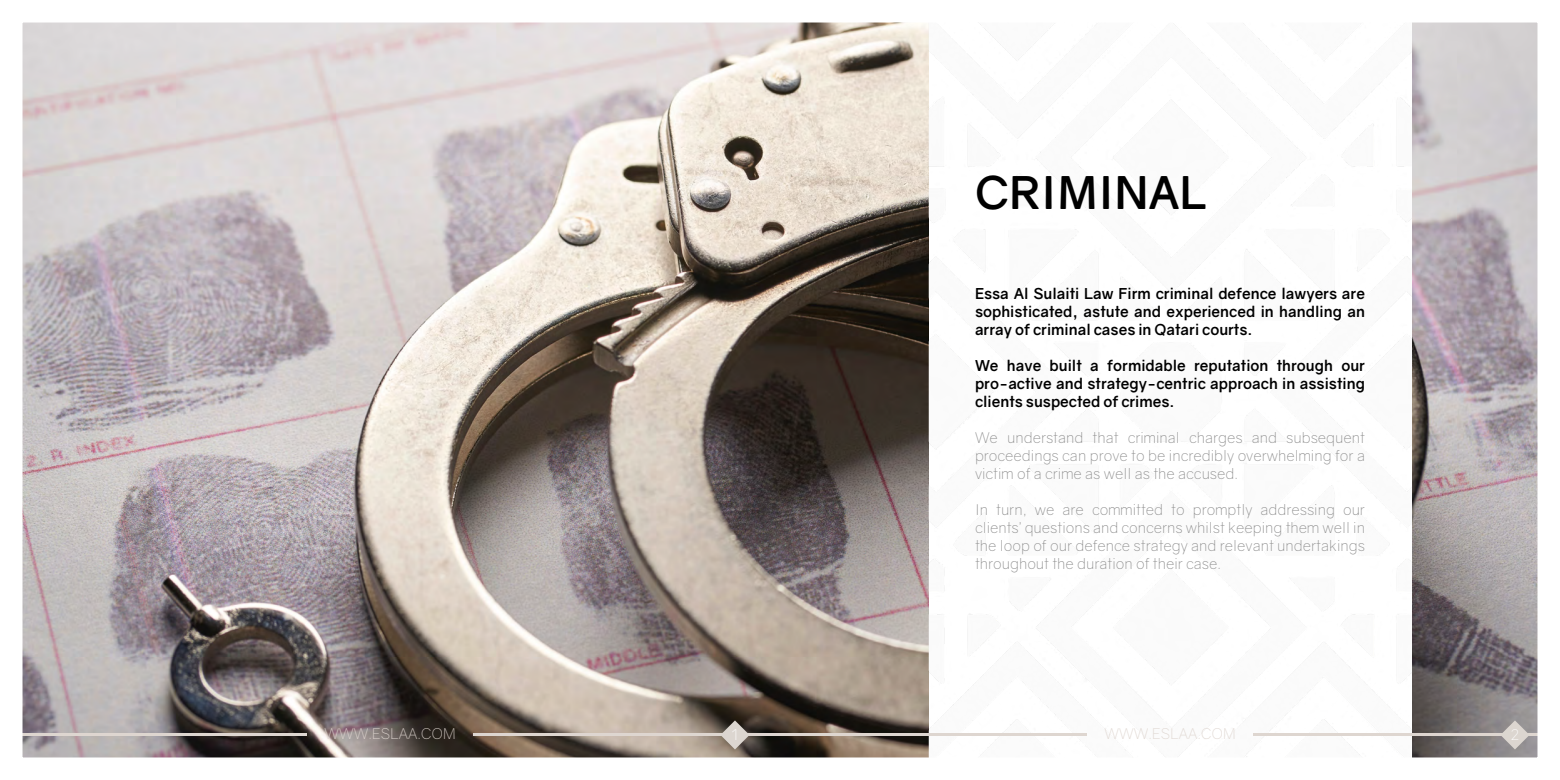
<style>
.page{position:relative;width:1560px;height:780px;background:#fff}
.page>*{position:absolute;margin:0;border:0;box-sizing:border-box;transform-origin:0 0}
.t1{font:700 45px "Gravity";color:#000}
.t2{font:300 15px/18px "Gravity";color:#898989;text-align:justify}
.t3{font:700 15px/18px "Gravity";color:#000;text-align:justify}
.t4{font:300 15px "Gravity";letter-spacing:.01em;color:#ded5cf}
.t5{font:300 15px "Gravity";color:#fff}
</style>
<div class="page">
<img style="left:23px;top:23px;width:1513px;height:734px">
<img style="left:928px;top:23px;width:482px;height:734px">
<hr style="left:0;top:733px;width:306px;height:3px;background:#ded6d0">
<hr style="left:473px;top:733px;width:307px;height:3px;background:#ded6d0">
<svg style="left:720px;top:720px;width:29px;height:29px"></svg>
<hr style="left:780px;top:733px;width:306px;height:3px;background:#ded6d0">
<hr style="left:1253px;top:733px;width:306px;height:3px;background:#ded6d0">
<svg style="left:1500px;top:720px;width:29px;height:29px"></svg>
<h1 class="t1" style="left:974px;top:164px;width:233px">CRIMINAL</h1>
<p class="t3" style="left:974px;top:284px;width:391px">Essa Al Sulaiti Law Firm criminal defence lawyers are sophisticated, astute and experienced in handling an array of criminal cases in Qatari courts.</p>
<p class="t3" style="left:974px;top:356px;width:391px">We have built a formidable reputation through our pro-active and strategy-centric approach in assisting clients suspected of crimes.</p>
<p class="t2" style="left:974px;top:428px;width:391px">We understand that criminal charges and subsequent proceedings can prove to be incredibly overwhelming for a victim of a crime as well as the accused.</p>
<p class="t2" style="left:974px;top:500px;width:391px">In turn, we are committed to promptly addressing our clients’ questions and concerns whilst keeping them well in the loop of our defence strategy and relevant undertakings throughout the duration of their case.</p>
<p class="t4" style="left:324px;top:725px;width:133px">WWW.ESLAA.COM</p>
<p class="t4" style="left:1104px;top:725px;width:133px">WWW.ESLAA.COM</p>
<p class="t5" style="left:1510px;top:726px;width:10px">2</p>
</div>
